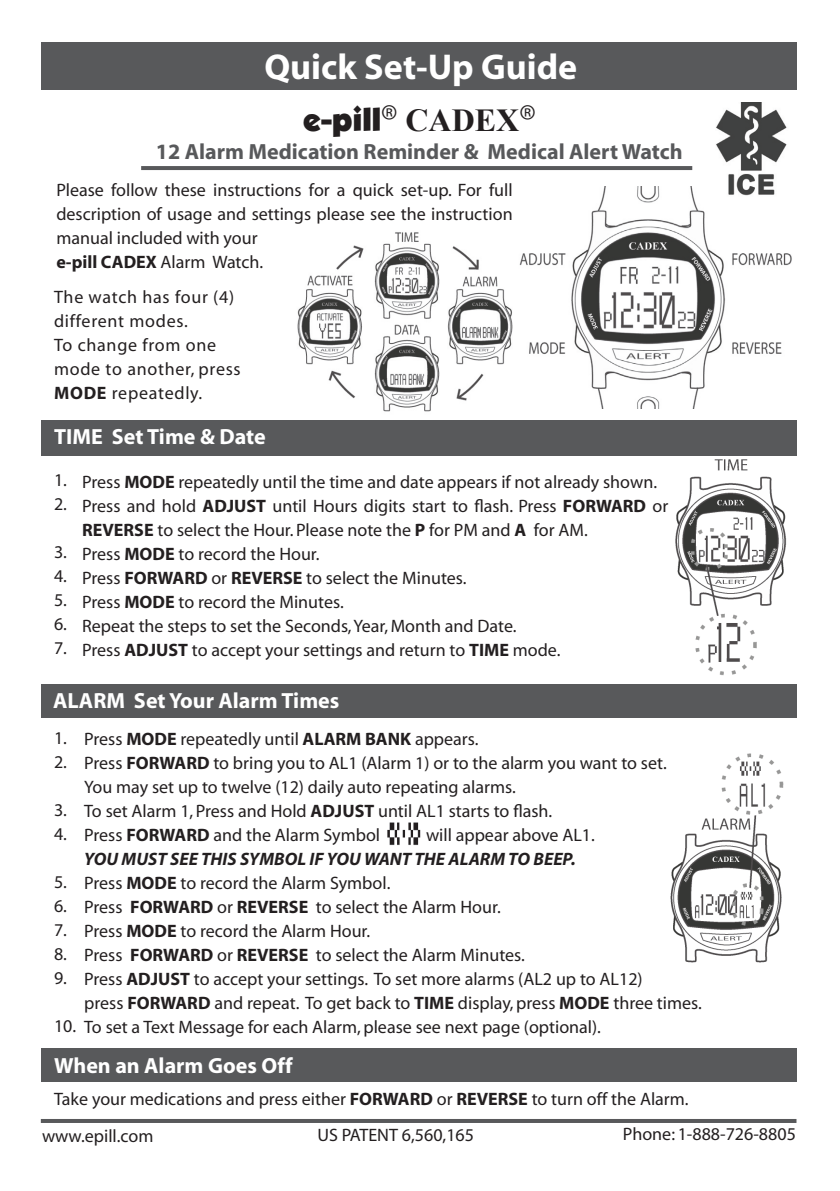
<style>
.page{position:relative;width:840px;height:1191px;background:#fff}
.page>*{position:absolute;margin:0;border:0;box-sizing:border-box;transform-origin:0 0}
.t1{font:700 36px "Myriad";color:#fff}
.t2{font:32px "Boulder";color:#231f20}
.t3{font:700 22px "Myriad";color:#fff}
.t4{font:700 22px "Myriad";color:#58595b}
.t5{font:18px/24px "Myriad";color:#231f20;text-align:justify}
.t6{font:18px/24px "Myriad";letter-spacing:.04em;color:#231f20}
.t7{font:italic 700 18px "Myriad";color:#231f20}
.t8{font:700 18px "Myriad";color:#231f20}
.s1{font-family:"Myriad"}
.s2{font-family:"Times New Roman";font-weight:700}
.s3{font-weight:400}
.s4{font-weight:700}
</style>
<div class="page">
<img style="left:670px;top:753px;width:114px;height:210px">
<div style="left:41px;top:1048px;width:755px;height:33px;background:#58595b"></div>
<div style="left:41px;top:42px;width:755px;height:48px;background:#58595b"></div>
<div style="left:41px;top:420px;width:755px;height:36px;background:#58595b"></div>
<hr style="left:41px;top:1119px;width:755px;height:4px;background:#58595b">
<hr style="left:141px;top:166px;width:551px;height:4px;background:#58595b">
<div style="left:41px;top:684px;width:755px;height:34px;background:#58595b"></div>
<img style="left:519px;top:186px;width:273px;height:222px">
<img style="left:297px;top:232px;width:216px;height:180px">
<img style="left:675px;top:459px;width:112px;height:217px">
<img style="left:387px;top:822px;width:34px;height:24px">
<img style="left:714px;top:103px;width:78px;height:97px">
<p class="t1" style="left:264px;top:48px;width:314px">Quick Set-Up Guide</p>
<p class="t2" style="left:302px;top:101px;width:234px">e-pill<span class="s1">®</span> <span class="s2">CADEX</span><span class="s1">®</span></p>
<p class="t4" style="left:156px;top:140px;width:528px">12 Alarm Medication Reminder &amp; Medical Alert Watch</p>
<p class="t5" style="left:56px;top:178px;width:457px">Please follow these instructions for a quick set-up. For full description of usage and settings please see the instruction manual included with your</p>
<p class="t8" style="left:56px;top:252px;width:208px">e-pill CADEX <span class="s3">Alarm Watch.</span></p>
<p class="t6" style="left:54px;top:285px;width:181px">The watch has four (4) different modes.</p>
<p class="t6" style="left:54px;top:333px;width:188px">To change from one mode to another, press<br><span class="s4">MODE</span> repeatedly.</p>
<p class="t3" style="left:54px;top:426px;width:213px">TIME Set Time &amp; Date</p>
<p class="t5" style="left:54px;top:469px;width:14px">1.</p>
<p class="t5" style="left:54px;top:493px;width:14px">2.</p>
<p class="t5" style="left:54px;top:541px;width:14px">3.</p>
<p class="t5" style="left:54px;top:565px;width:14px">4.</p>
<p class="t5" style="left:54px;top:589px;width:14px">5.</p>
<p class="t5" style="left:54px;top:613px;width:14px">6.</p>
<p class="t5" style="left:54px;top:637px;width:14px">7.</p>
<p class="t5" style="left:82px;top:470px;width:576px">Press <span class="s4">MODE</span> repeatedly until the time and date appears if not already shown.</p>
<p class="t5" style="left:82px;top:494px;width:587px">Press and hold <span class="s4">ADJUST</span> until Hours digits start to flash. Press <span class="s4">FORWARD</span> or<br><span class="s4">REVERSE</span> to select the Hour. Please note the <span class="s4">P</span> for PM and <span class="s4">A</span> for AM.</p>
<p class="t5" style="left:82px;top:542px;width:239px">Press <span class="s4">MODE</span> to record the Hour.</p>
<p class="t5" style="left:82px;top:566px;width:386px">Press <span class="s4">FORWARD</span> or <span class="s4">REVERSE</span> to select the Minutes.</p>
<p class="t5" style="left:82px;top:590px;width:263px">Press <span class="s4">MODE</span> to record the Minutes.</p>
<p class="t5" style="left:82px;top:614px;width:435px">Repeat the steps to set the Seconds, Year, Month and Date.</p>
<p class="t5" style="left:82px;top:638px;width:479px">Press <span class="s4">ADJUST</span> to accept your settings and return to <span class="s4">TIME</span> mode.</p>
<p class="t3" style="left:53px;top:689px;width:288px">ALARM Set Your Alarm Times</p>
<p class="t5" style="left:54px;top:726px;width:14px">1.</p>
<p class="t5" style="left:54px;top:750px;width:14px">2.</p>
<p class="t5" style="left:54px;top:798px;width:14px">3.</p>
<p class="t5" style="left:54px;top:822px;width:14px">4.</p>
<p class="t5" style="left:54px;top:870px;width:14px">5.</p>
<p class="t5" style="left:54px;top:894px;width:14px">6.</p>
<p class="t5" style="left:54px;top:918px;width:14px">7.</p>
<p class="t5" style="left:54px;top:942px;width:14px">8.</p>
<p class="t5" style="left:54px;top:966px;width:14px">9.</p>
<p class="t5" style="left:84px;top:727px;width:395px">Press <span class="s4">MODE</span> repeatedly until <span class="s4">ALARM BANK</span> appears.</p>
<p class="t5" style="left:84px;top:751px;width:583px">Press <span class="s4">FORWARD</span> to bring you to AL1 (Alarm 1) or to the alarm you want to set.</p>
<p class="t5" style="left:84px;top:775px;width:433px">You may set up to twelve (12) daily auto repeating alarms.</p>
<p class="t5" style="left:84px;top:799px;width:469px">To set Alarm 1, Press and Hold <span class="s4">ADJUST</span> until AL1 starts to flash.</p>
<p class="t5" style="left:84px;top:823px;width:297px">Press <span class="s4">FORWARD</span> and the Alarm Symbol</p>
<p class="t5" style="left:426px;top:823px;width:170px">will appear above AL1.</p>
<p class="t7" style="left:84px;top:849px;width:493px">YOU MUST SEE THIS SYMBOL IF YOU WANT THE ALARM TO BEEP.</p>
<p class="t5" style="left:84px;top:871px;width:307px">Press <span class="s4">MODE</span> to record the Alarm Symbol.</p>
<p class="t5" style="left:84px;top:895px;width:418px">Press <span class="s4">FORWARD</span> or <span class="s4">REVERSE</span> to select the Alarm Hour.</p>
<p class="t5" style="left:84px;top:919px;width:287px">Press <span class="s4">MODE</span> to record the Alarm Hour.</p>
<p class="t5" style="left:84px;top:943px;width:442px">Press <span class="s4">FORWARD</span> or <span class="s4">REVERSE</span> to select the Alarm Minutes.</p>
<p class="t5" style="left:84px;top:967px;width:559px">Press <span class="s4">ADJUST</span> to accept your settings. To set more alarms (AL2 up to AL12)</p>
<p class="t5" style="left:84px;top:991px;width:619px">press <span class="s4">FORWARD</span> and repeat. To get back to <span class="s4">TIME</span> display, press <span class="s4">MODE</span> three times.</p>
<p class="t5" style="left:54px;top:1015px;width:548px">10. To set a Text Message for each Alarm, please see next page (optional).</p>
<p class="t3" style="left:54px;top:1054px;width:240px">When an Alarm Goes Off</p>
<p class="t5" style="left:54px;top:1088px;width:635px">Take your medications and press either <span class="s4">FORWARD</span> or <span class="s4">REVERSE</span> to turn off the Alarm.</p>
<p class="t5" style="left:42px;top:1124px;width:113px">www.epill.com</p>
<p class="t5" style="left:317px;top:1123px;width:158px">US PATENT 6,560,165</p>
<p class="t5" style="left:622px;top:1123px;width:174px">Phone: 1-888-726-8805</p>
</div>
